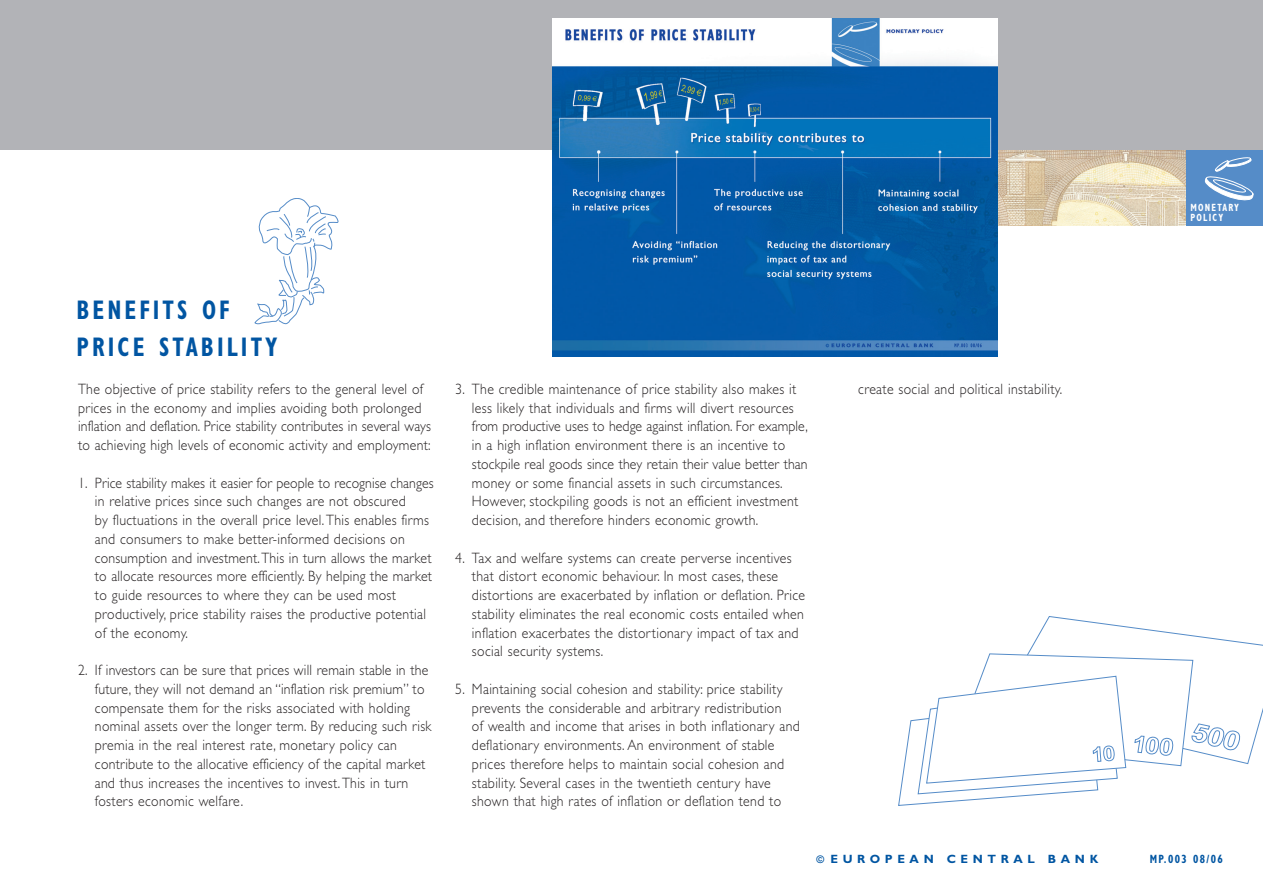
<style>
.page{position:relative;width:1263px;height:893px;background:#fff}
.page>*{position:absolute;margin:0;border:0;box-sizing:border-box;transform-origin:0 0}
.t1{font:700 condensed 27px/37.5px "Gill Sans";letter-spacing:.135em;color:#0155a2;scale:.85 1}
.t2{font:300 15px/18.8px "Gill Sans";letter-spacing:.025em;color:#231f20;scale:.92 1}
.t3{font:700 12px "Gill Sans";letter-spacing:.385em;color:#0155a2}
.t4{font:700 condensed 12px "Gill Sans";letter-spacing:.135em;color:#0155a2;scale:.85 1}
.t5{font:700 condensed 10.5px/10.5px "Gill Sans";letter-spacing:.12em;color:#fff;scale:.85 1}
.s1{font-stretch:condensed;font-size:10.5px}
</style>
<div class="page">
<div style="left:0;top:0;width:1263px;height:150px;background:#b2b3b7"></div>
<img style="left:998px;top:150px;width:188px;height:75px">
<svg style="left:898px;top:616px;width:365px;height:190px"></svg>
<svg style="left:255px;top:198px;width:83px;height:126px"></svg>
<img style="left:553px;top:19px;width:445px;height:337px">
<div style="left:1186px;top:150px;width:77px;height:75px;background:#558cc8"></div>
<svg style="left:1205px;top:157px;width:49px;height:43px"></svg>
<h1 class="t1" style="left:77px;top:293px;width:238px">BENEFITS OF<br>PRICE STABILITY</h1>
<p class="t2" style="left:78px;top:381px;width:385px">The objective of price stability refers to the general level of prices in the economy and implies avoiding both prolonged inflation and deflation. Price stability contributes in several ways to achieving high levels of economic activity and employment:</p>
<p class="t2" style="left:95px;top:474px;width:370px;text-indent:-17px">1. Price stability makes it easier for people to recognise changes in relative prices since such changes are not obscured<br>by fluctuations in the overall price level.This enables firms and consumers to make better-informed decisions on consumption and investment.This in turn allows the market to allocate resources more efficiently. By helping the market to guide resources to where they can be used most productively, price stability raises the productive potential of the economy.</p>
<p class="t2" style="left:95px;top:662px;width:367px;text-indent:-17px">2. If investors can be sure that prices will remain stable in the future, they will not demand an “inflation risk premium” to compensate them for the risks associated with holding nominal assets over the longer term. By reducing such risk premia in the real interest rate, monetary policy can contribute to the allocative efficiency of the capital market and thus increases the incentives to invest.This in turn fosters economic welfare.</p>
<p class="t2" style="left:472px;top:381px;width:366px;text-indent:-17px">3. The credible maintenance of price stability also makes it less likely that individuals and firms will divert resources from productive uses to hedge against inflation. For example, in a high inflation environment there is an incentive to stockpile real goods since they retain their value better than money or some financial assets in such circumstances.<br>However, stockpiling goods is not an efficient investment decision, and therefore hinders economic growth.</p>
<p class="t2" style="left:472px;top:549px;width:364px;text-indent:-17px">4. Tax and welfare systems can create perverse incentives that distort economic behaviour. In most cases, these distortions are exacerbated by inflation or deflation. Price stability eliminates the real economic costs entailed when inflation exacerbates the distortionary impact of tax and social security systems.</p>
<p class="t2" style="left:472px;top:681px;width:358px;text-indent:-17px">5. Maintaining social cohesion and stability: price stability prevents the considerable and arbitrary redistribution<br>of wealth and income that arises in both inflationary and deflationary environments. An environment of stable prices therefore helps to maintain social cohesion and stability. Several cases in the twentieth century have shown that high rates of inflation or deflation tend to</p>
<p class="t2" style="left:858px;top:381px;width:223px">create social and political instability.</p>
<p class="t3" style="left:816px;top:854px;width:283px"><span class="s1">©</span> EUROPEAN CENTRAL BANK</p>
<p class="t5" style="left:1190px;top:203px;width:59px">MONETARY<br>POLICY</p>
<p class="t5" style="left:1190px;top:212px;width:80px">ORGANISATION</p>
<p class="t4" style="left:1150px;top:854px;width:88px">MP.003 08/06</p>
</div>
